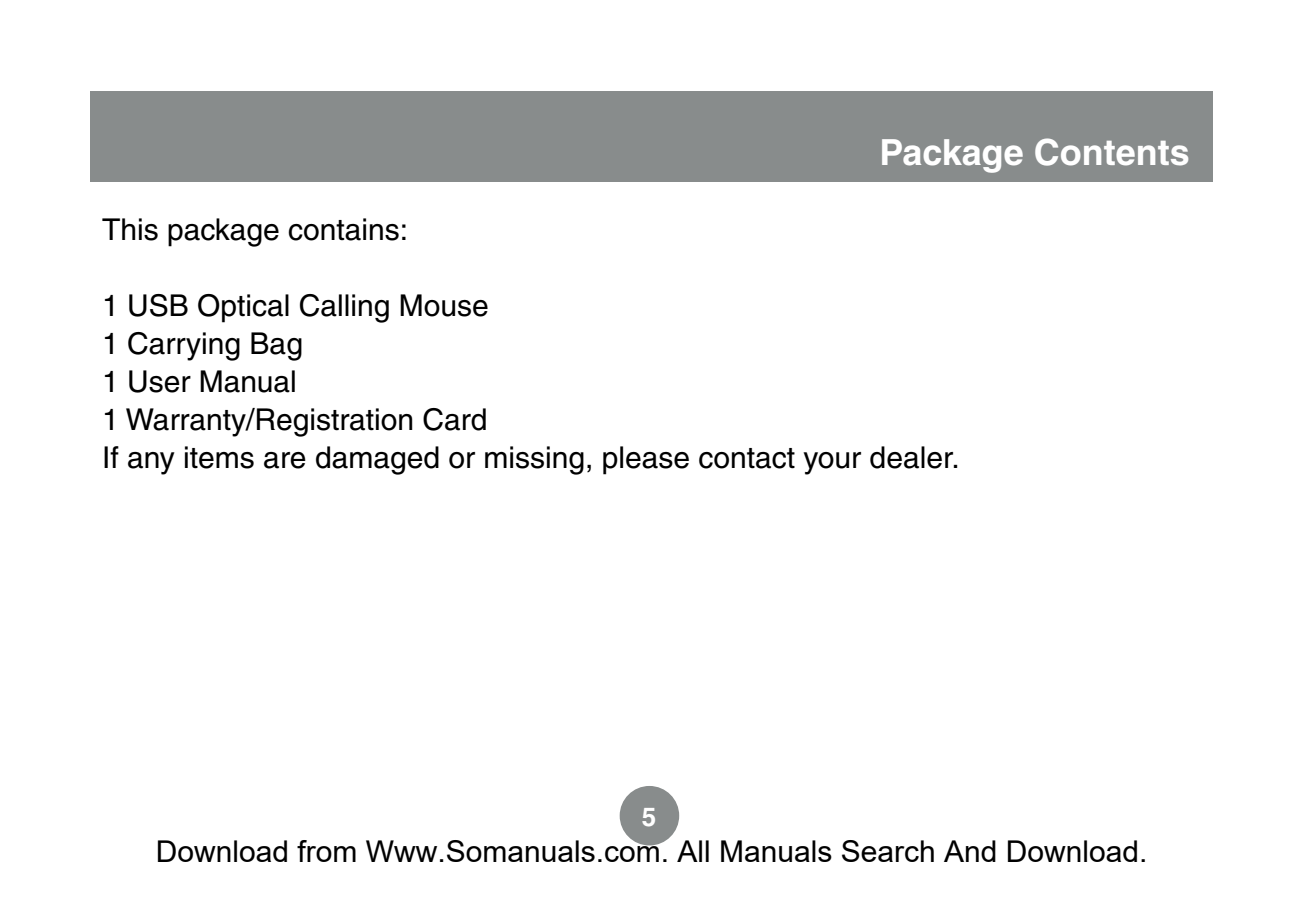
<style>
.page{position:relative;width:1304px;height:908px;background:#fff}
.page>*{position:absolute;margin:0;border:0;box-sizing:border-box;transform-origin:0 0}
.t1{font:700 36px "Helvetica";color:#fff}
.t2{font:30px/38px "Helvetica";color:#000}
.t3{font:30px "Arial";color:#000}
.t4{font:700 26px "Helvetica";color:#fff}
</style>
<div class="page">
<div style="left:91px;top:92px;width:1122px;height:90px;background:#888c8c"></div>
<div style="left:620px;top:786px;width:59px;height:59px;background:#888c8c;border-radius:50%"></div>
<p class="t2" style="left:102px;top:213px;width:308px">This package contains:</p>
<p class="t1" style="left:879px;top:139px;width:312px">Package Contents</p>
<p class="t2" style="left:102px;top:289px;width:859px">1 USB Optical Calling Mouse<br>1 Carrying Bag<br>1 User Manual<br>1 Warranty/Registration Card<br>If any items are damaged or missing, please contact your dealer.</p>
<p class="t4" style="left:642px;top:807px;width:16px">5</p>
<p class="t3" style="left:156px;top:835px;width:993px">Download from Www.Somanuals.com. All Manuals Search And Download.</p>
</div>
